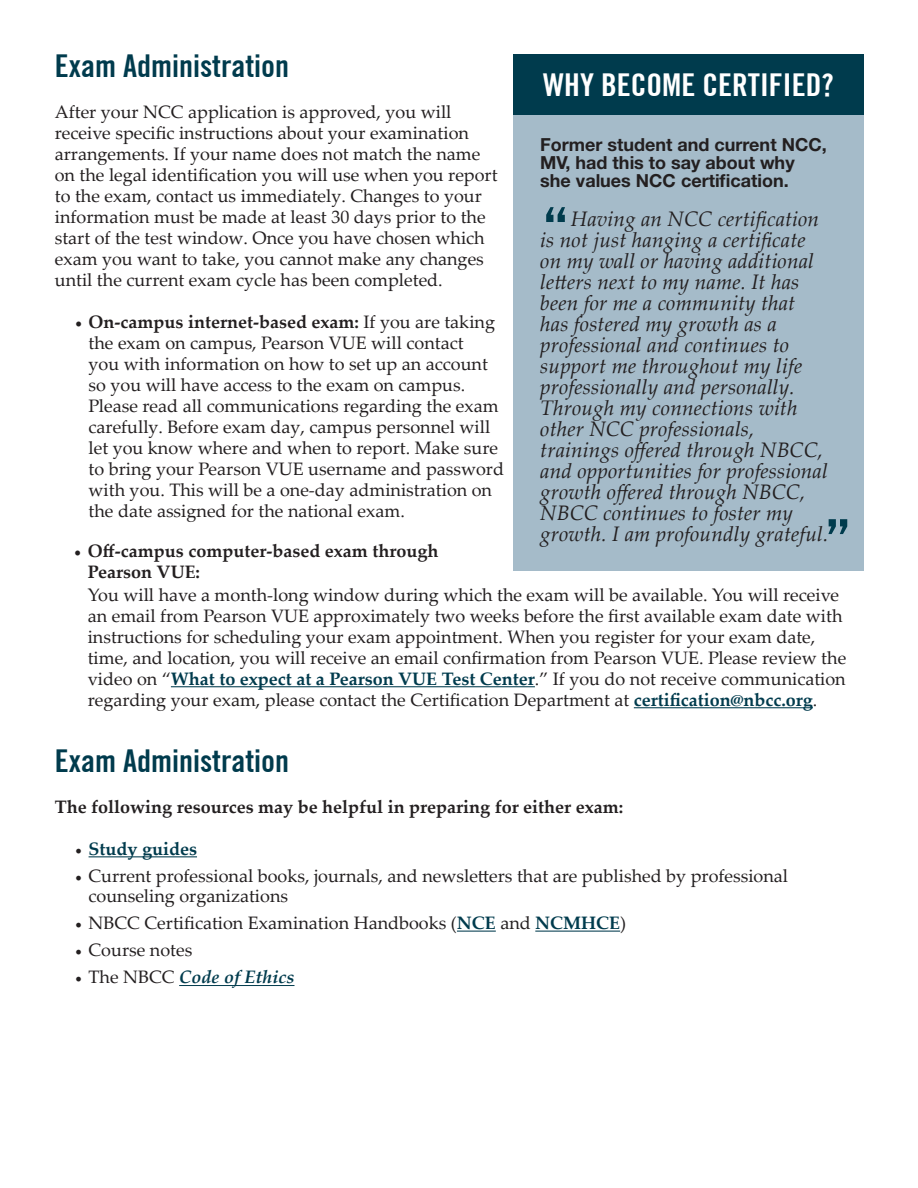
<style>
.page{position:relative;width:918px;height:1188px;background:#fff}
.page>*{position:absolute;margin:0;border:0;box-sizing:border-box;transform-origin:0 0}
.t1{font:700 condensed 61.5px "Trade Gothic No.20";color:#003b4d}
.t2{font:700 condensed 31.5px "Trade Gothic No.20";color:#003b4d}
.t3{font:700 condensed 31.5px "Trade Gothic No.20";color:#fff}
.t4{font:italic 21px/21px "Palatino Linotype";letter-spacing:.005em;color:#231f20}
.t5{font:18px/21px "Palatino Linotype";color:#231f20}
.t6{font:700 18px/21px "Palatino Linotype";color:#231f20}
.t7{font:700 18px/18px "Helvetica Neue LT Std";color:#231f20}
.t8{font:italic 700 18px "Palatino Linotype";color:#003b4d}
.t9{font:700 18px "Palatino Linotype";color:#003b4d}
.s1{font-family:"Minion Pro";font-weight:700}
.s2{font-weight:700}
.s3{font-family:"Minion Pro"}
.s4{font-weight:700;color:#003b4d}
.s5{font-family:"Minion Pro";font-weight:400;color:#231f20}
.s6{font-family:"Minion Pro";font-weight:400;font-style:normal;color:#231f20}
.s7{font-weight:400;font-style:normal;color:#231f20}
</style>
<div class="page">
<hr style="left:89px;top:856px;width:108px;height:1px;background:#003b4d">
<hr style="left:457px;top:931px;width:39px;height:1px;background:#003b4d">
<hr style="left:535px;top:931px;width:85px;height:1px;background:#003b4d">
<hr style="left:179px;top:985px;width:116px;height:1px;background:#003b4d">
<div style="left:513px;top:54px;width:351px;height:62px;background:#003b4d"></div>
<div style="left:513px;top:116px;width:351px;height:455px;background:#a5bbc9"></div>
<hr style="left:171px;top:686px;width:364px;height:1px;background:#003b4d">
<hr style="left:634px;top:707px;width:179px;height:1px;background:#003b4d">
<p class="t2" style="left:55px;top:46px;width:236px">Exam Administration</p>
<p class="t5" style="left:55px;top:101px;width:444px">After your NCC application is approved, you will receive specific instructions about your examination arrangements. If your name does not match the name on the legal identification you will use when you report to the exam, contact us immediately. Changes to your information must be made at least 30 days prior to the start of the test window. Once you have chosen which exam you want to take, you cannot make any changes until the current exam cycle has been completed.</p>
<p class="t5" style="left:89px;top:311px;width:417px;text-indent:-14px"><span class="s1">•</span> <span class="s2">On-campus internet-based exam:</span> If you are taking the exam on campus, Pearson VUE will contact<br>you with information on how to set up an account so you will have access to the exam on campus.<br>Please read all communications regarding the exam carefully. Before exam day, campus personnel will let you know where and when to report. Make sure to bring your Pearson VUE username and password with you. This will be a one-day administration on the date assigned for the national exam.</p>
<p class="t6" style="left:88px;top:540px;width:352px;text-indent:-14px"><span class="s3">•</span> Off-campus computer-based exam through<br>Pearson VUE:</p>
<p class="t3" style="left:543px;top:65px;width:292px">WHY BECOME CERTIFIED?</p>
<p class="t7" style="left:540px;top:135px;width:288px">Former student and current NCC,<br>MV, had this to say about why she values NCC certification.</p>
<p class="t4" style="left:540px;top:208px;width:290px;text-indent:31px">Having an NCC certification is not just hanging a certificate on my wall or having additional letters next to my name. It has been for me a community that has fostered my growth as a professional and continues to support me throughout my life professionally and personally.<br>Through my connections with other NCC professionals, trainings offered through NBCC, and opportunities for professional growth offered through NBCC,<br>NBCC continues to foster my growth. I am profoundly grateful.</p>
<p class="t1" style="left:542px;top:193px;width:29px">“</p>
<p class="t1" style="left:824px;top:504px;width:29px">”</p>
<p class="t5" style="left:88px;top:584px;width:760px">You will have a month-long window during which the exam will be available. You will receive an email from Pearson VUE approximately two weeks before the first available exam date with instructions for scheduling your exam appointment. When you register for your exam date, time, and location, you will receive an email confirmation from Pearson VUE. Please review the video on “<span class="s4">What to expect at a Pearson VUE Test Center</span>.” If you do not receive communication regarding your exam, please contact the Certification Department at <span class="s4">certification@nbcc.org</span>.</p>
<p class="t2" style="left:55px;top:742px;width:236px">Exam Administration</p>
<p class="t6" style="left:55px;top:796px;width:570px">The following resources may be helpful in preparing for either exam:</p>
<p class="t9" style="left:75px;top:836px;width:123px"><span class="s5">•</span> Study guides</p>
<p class="t5" style="left:89px;top:865px;width:701px;line-height:20.2px;text-indent:-14px"><span class="s3">•</span> Current professional books, journals, and newsletters that are published by professional counseling organizations</p>
<p class="t5" style="left:75px;top:912px;width:553px"><span class="s3">•</span> NBCC Certification Examination Handbooks (<span class="s4">NCE</span> and <span class="s4">NCMHCE</span>)</p>
<p class="t5" style="left:75px;top:939px;width:119px"><span class="s3">•</span> Course notes</p>
<p class="t8" style="left:75px;top:964px;width:221px"><span class="s6">•</span> <span class="s7">The NBCC</span> Code of Ethics</p>
</div>
